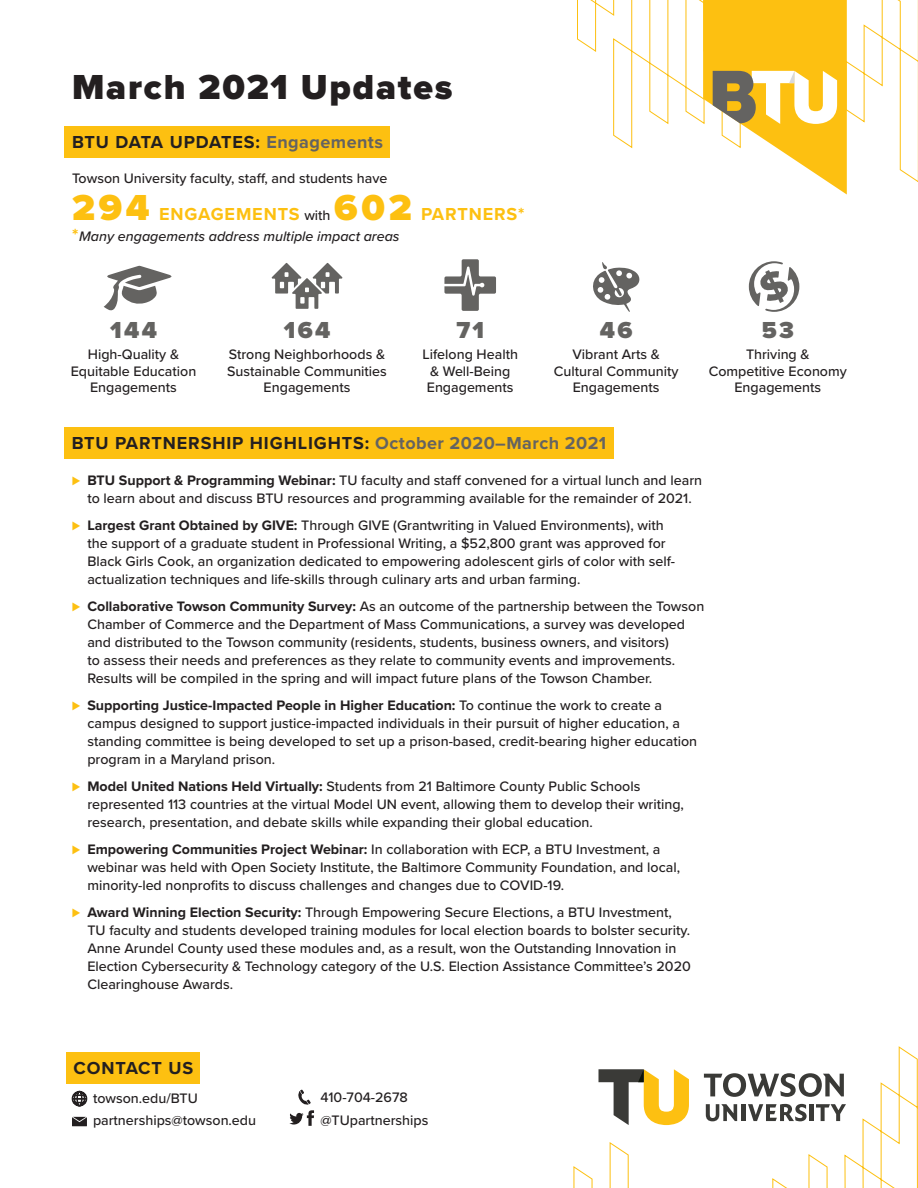
<style>
.page{position:relative;width:918px;height:1188px;background:#fff}
.page>*{position:absolute;margin:0;border:0;box-sizing:border-box;transform-origin:0 0}
.t1{font:900 36px "Proxima Nova";letter-spacing:.05em;color:#231f20}
.t2{font:900 24px "Proxima Nova";letter-spacing:.1em;color:#646361}
.t3{font:700 18px "Proxima Nova";letter-spacing:.025em;color:#231f20}
.t4{font:700 18px "Proxima Nova";letter-spacing:.05em;color:#fdc011}
.t5{font:700 18px "Proxima Nova";letter-spacing:.05em;color:#231f20}
.t6{font:500 14.25px/18px "Proxima Nova";color:#231f20;text-align:center}
.t7{font:italic 500 14.25px "Proxima Nova";color:#231f20}
.s1{color:#646361}
.s2{font-weight:900;font-size:37.5px}
.s3{font-weight:500;font-size:14.25px;color:#231f20}
.s4{font-weight:700;font-style:normal;font-size:18px;color:#fdc011}
.s5{color:#fdc011}
.s6{font-weight:700}
</style>
<div class="page">
<div style="left:64px;top:126px;width:326px;height:31px;background:#fdc011"></div>
<svg style="left:573px;top:1046px;width:345px;height:142px"></svg>
<svg style="left:72px;top:1091px;width:15px;height:15px"></svg>
<svg style="left:72px;top:1117px;width:15px;height:9px"></svg>
<svg style="left:289px;top:1090px;width:25px;height:36px"></svg>
<svg style="left:704px;top:1073px;width:140px;height:24px"></svg>
<svg style="left:706px;top:1104px;width:31px;height:17px"></svg>
<hr style="left:741px;top:1104px;width:4px;height:17px;background:#3a3a37">
<svg style="left:748px;top:1104px;width:59px;height:17px"></svg>
<hr style="left:810px;top:1104px;width:4px;height:17px;background:#3a3a37">
<svg style="left:816px;top:1104px;width:30px;height:17px"></svg>
<svg style="left:598px;top:1069px;width:91px;height:56px"></svg>
<div style="left:66px;top:1052px;width:134px;height:32px;background:#fdc011"></div>
<svg style="left:749px;top:261px;width:50px;height:51px"></svg>
<svg style="left:104px;top:266px;width:68px;height:45px"></svg>
<svg style="left:271px;top:263px;width:72px;height:46px"></svg>
<svg style="left:444px;top:259px;width:52px;height:52px"></svg>
<svg style="left:593px;top:262px;width:47px;height:50px"></svg>
<div style="left:64px;top:428px;width:549px;height:31px;background:#fdc011"></div>
<svg style="left:577px;top:0;width:341px;height:195px"></svg>
<p class="t1" style="left:72px;top:60px;width:382px">March 2021 Updates</p>
<p class="t3" style="left:72px;top:128px;width:313px">BTU DATA UPDATES: <span class="s1">Engagements</span></p>
<p class="t6" style="left:72px;top:169px;width:317px">Towson University faculty, staff, and students have</p>
<p class="t4" style="left:72px;top:201px;width:454px"><span class="s2">294</span> ENGAGEMENTS <span class="s3">with</span> <span class="s2">602</span> PARTNERS*</p>
<p class="t7" style="left:72px;top:226px;width:329px"><span class="s4">*</span>Many engagements address multiple impact areas</p>
<p class="t2" style="left:110px;top:312px;width:48px">144</p>
<p class="t6" style="left:71px;top:346px;width:127px;line-height:16.5px">High-Quality &amp;<br>Equitable Education<br>Engagements</p>
<p class="t2" style="left:284px;top:312px;width:48px">164</p>
<p class="t6" style="left:227px;top:346px;width:161px;line-height:16.5px">Strong Neighborhoods &amp;<br>Sustainable Communities<br>Engagements</p>
<p class="t2" style="left:456px;top:312px;width:29px">71</p>
<p class="t6" style="left:422px;top:346px;width:97px;line-height:16.5px">Lifelong Health &amp; Well-Being<br>Engagements</p>
<p class="t2" style="left:600px;top:312px;width:34px">46</p>
<p class="t6" style="left:554px;top:346px;width:126px;line-height:16.5px">Vibrant Arts &amp;<br>Cultural Community<br>Engagements</p>
<p class="t2" style="left:762px;top:312px;width:34px">53</p>
<p class="t6" style="left:709px;top:346px;width:140px;line-height:16.5px">Thriving &amp;<br>Competitive Economy<br>Engagements</p>
<p class="t3" style="left:72px;top:430px;width:536px">BTU PARTNERSHIP HIGHLIGHTS: <span class="s1">October 2020–March 2021</span></p>
<p class="t6" style="left:72px;top:471px;width:632px"><span class="s5">⊲</span> <span class="s6">BTU Support &amp; Programming Webinar:</span> TU faculty and staff convened for a virtual lunch and learn to learn about and discuss BTU resources and programming available for the remainder of 2021.</p>
<p class="t6" style="left:87px;top:516px;width:589px;text-align:left;text-indent:-16px"><span class="s5">⊲</span> <span class="s6">Largest Grant Obtained by GIVE:</span> Through GIVE (Grantwriting in Valued Environments), with the support of a graduate student in Professional Writing, a $52,800 grant was approved for Black Girls Cook, an organization dedicated to empowering adolescent girls of color with self&shy;actualization techniques and life-skills through culinary arts and urban farming.</p>
<p class="t6" style="left:87px;top:597px;width:618px;text-align:left;text-indent:-16px"><span class="s5">⊲</span> <span class="s6">Collaborative Towson Community Survey:</span> As an outcome of the partnership between the Towson Chamber of Commerce and the Department of Mass Communications, a survey was developed and distributed to the Towson community (residents, students, business owners, and visitors)<br>to assess their needs and preferences as they relate to community events and improvements.<br>Results will be compiled in the spring and will impact future plans of the Towson Chamber.</p>
<p class="t6" style="left:87px;top:696px;width:611px;text-align:left;text-indent:-16px"><span class="s5">⊲</span> <span class="s6">Supporting Justice-Impacted People in Higher Education:</span> To continue the work to create a campus designed to support justice-impacted individuals in their pursuit of higher education, a standing committee is being developed to set up a prison-based, credit-bearing higher education program in a Maryland prison.</p>
<p class="t6" style="left:87px;top:777px;width:598px;text-align:left;text-indent:-16px"><span class="s5">⊲</span> <span class="s6">Model United Nations Held Virtually:</span> Students from 21 Baltimore County Public Schools represented 113 countries at the virtual Model UN event, allowing them to develop their writing, research, presentation, and debate skills while expanding their global education.</p>
<p class="t6" style="left:87px;top:840px;width:594px;text-align:left;text-indent:-16px"><span class="s5">⊲</span> <span class="s6">Empowering Communities Project Webinar:</span> In collaboration with ECP, a BTU Investment, a webinar was held with Open Society Institute, the Baltimore Community Foundation, and local, minority-led nonprofits to discuss challenges and changes due to COVID-19.</p>
<p class="t6" style="left:87px;top:903px;width:605px;text-align:left;text-indent:-16px"><span class="s5">⊲</span> <span class="s6">Award Winning Election Security:</span> Through Empowering Secure Elections, a BTU Investment, TU faculty and students developed training modules for local election boards to bolster security.<br>Anne Arundel County used these modules and, as a result, won the Outstanding Innovation in Election Cybersecurity &amp; Technology category of the U.S. Election Assistance Committee’s 2020<br>Clearinghouse Awards.</p>
<p class="t5" style="left:74px;top:1055px;width:121px">CONTACT US</p>
<p class="t6" style="left:93px;top:1089px;width:106px">towson.edu/BTU</p>
<p class="t6" style="left:93px;top:1111px;width:165px">partnerships@towson.edu</p>
<p class="t6" style="left:320px;top:1088px;width:89px">410-704-2678</p>
<p class="t6" style="left:320px;top:1111px;width:110px">@TUpartnerships</p>
</div>
